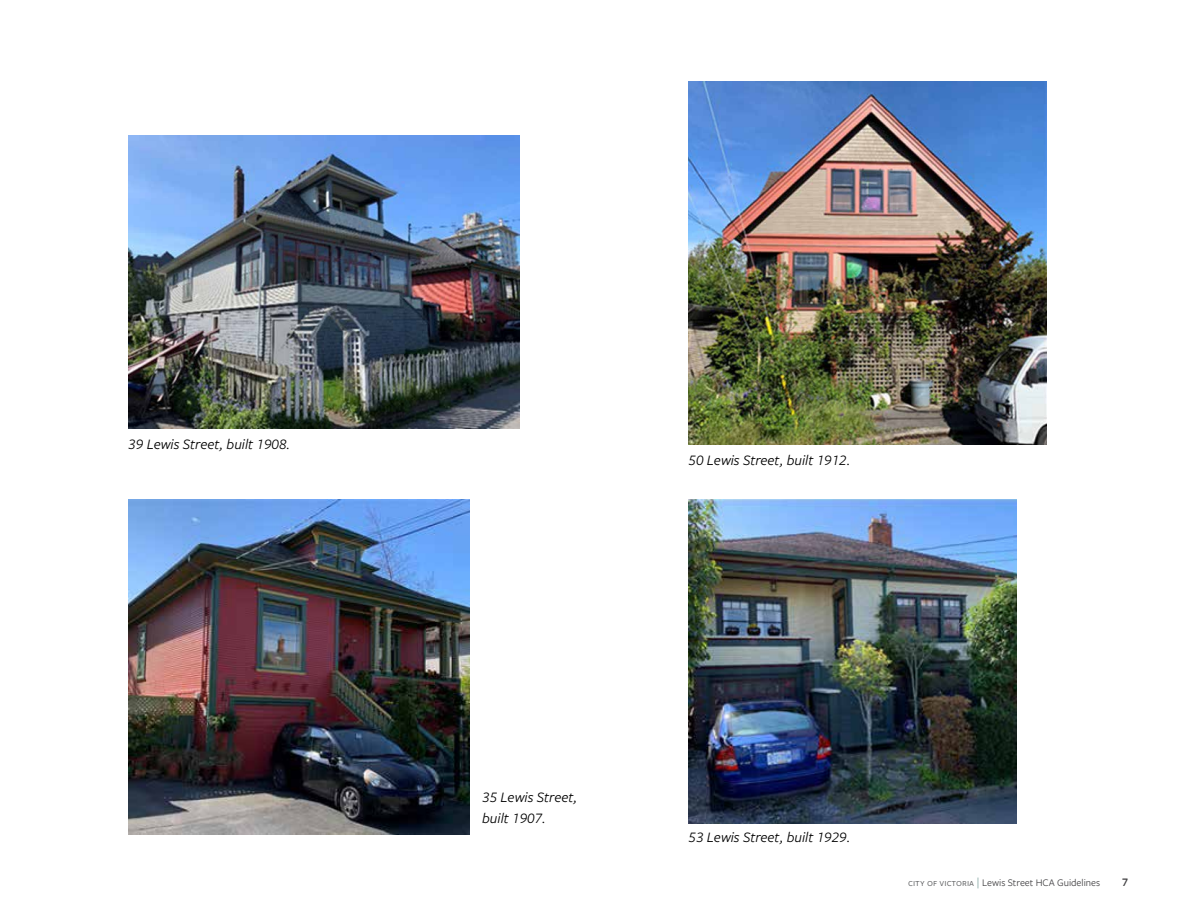
<style>
.page{position:relative;width:1188px;height:918px;background:#fff}
.page>*{position:absolute;margin:0;border:0;box-sizing:border-box;transform-origin:0 0}
.t1{font:italic 15px/21px "Freight Sans Pro";color:#000}
.t2{font:600 12px "Freight Sans Pro";color:#414042}
.t3{font:10.5px "Freight Sans Pro";color:#414042}
.s1{color:#58595b}
.s2{font-weight:300;font-size:12px;color:#52837c}
</style>
<div class="page">
<img style="left:128px;top:135px;width:392px;height:294px">
<img style="left:128px;top:500px;width:341px;height:335px">
<img style="left:688px;top:81px;width:358px;height:364px">
<img style="left:688px;top:500px;width:329px;height:324px">
<p class="t1" style="left:128px;top:433px;width:164px">39 Lewis Street, built 1908.</p>
<p class="t1" style="left:688px;top:449px;width:164px">50 Lewis Street, built 1912.</p>
<p class="t1" style="left:482px;top:786px;width:96px">35 Lewis Street, built 1907.</p>
<p class="t1" style="left:688px;top:826px;width:164px">53 Lewis Street, built 1929.</p>
<p class="t3" style="left:908px;top:875px;width:194px"><span class="s1">city of victoria</span> <span class="s2">|</span> Lewis Street HCA Guidelines</p>
<p class="t2" style="left:1122px;top:874px;width:7px">7</p>
</div>
